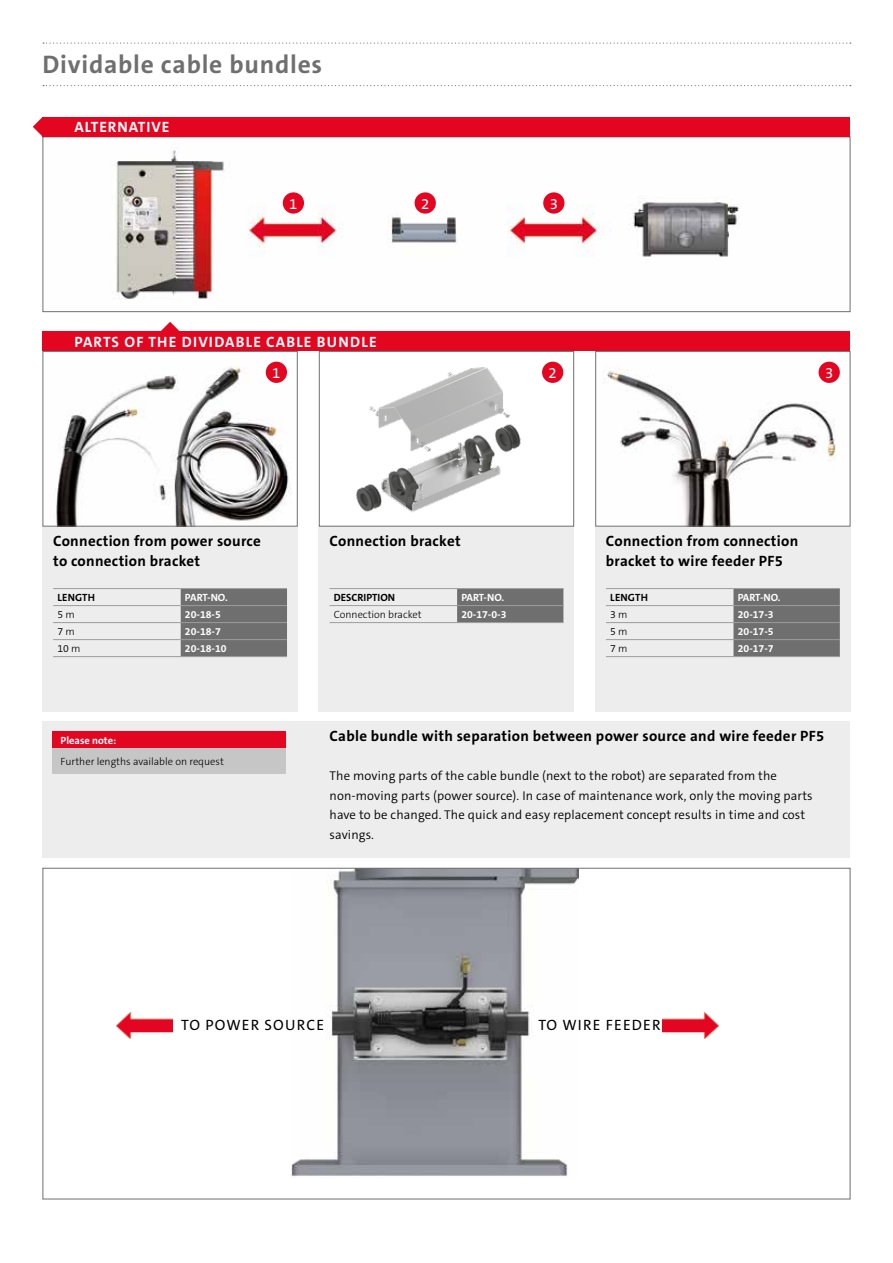
<style>
.page{position:relative;width:893px;height:1263px;background:#fff}
.page>*{position:absolute;margin:0;border:0;box-sizing:border-box;transform-origin:0 0}
.t1{font:700 25.5px "The Sans C5";letter-spacing:.03em;color:#706f6f}
.t2{font:700 15px/19.5px "The Sans C5";letter-spacing:.02em;color:#000}
.t3{font:700 15px "The Sans C5";letter-spacing:.08em;color:#fff}
.t4{font:15px "The Sans C5";letter-spacing:.08em;color:#000}
.t5{font:700 15px "The Sans C5";letter-spacing:.06em;color:#fff}
.t6{font:15px "The Sans C5";color:#fff}
.t7{font:300 12.75px/19.5px "The Sans C5";letter-spacing:.01em;color:#000}
.t8{font:700 10.5px "The Sans C5";color:#fff}
.t9{font:300 10.5px "The Sans C5";color:#000}
.t10{font:700 10.5px "The Sans C5";letter-spacing:.005em;color:#000}
.t11{font:300 10.5px "The Sans C5";color:#000}
.s1{font-style:inherit}
</style>
<div class="page">
<img style="left:292px;top:870px;width:286px;height:307px">
<div style="left:43px;top:722px;width:807px;height:136px;background:#ededed"></div>
<svg style="left:43px;top:43px;width:808px;height:1px"></svg>
<svg style="left:43px;top:85px;width:808px;height:1px"></svg>
<div style="left:43px;top:527px;width:255px;height:185px;background:#ededed"></div>
<div style="left:595px;top:527px;width:255px;height:185px;background:#ededed"></div>
<div style="left:319px;top:527px;width:255px;height:185px;background:#ededed"></div>
<div style="left:181px;top:589px;width:106px;height:67px;background:#706f6f"></div>
<hr style="left:53px;top:588px;width:128px;height:1px;background:#9d9d9c">
<hr style="left:181px;top:588px;width:106px;height:1px;background:#9d9d9c">
<hr style="left:53px;top:605px;width:128px;height:1px;background:#9d9d9c">
<hr style="left:181px;top:605px;width:106px;height:1px;background:#9d9d9c">
<hr style="left:53px;top:622px;width:128px;height:1px;background:#9d9d9c">
<hr style="left:181px;top:622px;width:106px;height:1px;background:#9d9d9c">
<hr style="left:53px;top:639px;width:128px;height:1px;background:#9d9d9c">
<hr style="left:53px;top:656px;width:128px;height:1px;background:#9d9d9c">
<hr style="left:181px;top:639px;width:106px;height:1px;background:#9d9d9c">
<hr style="left:181px;top:656px;width:106px;height:1px;background:#9d9d9c">
<div style="left:733px;top:589px;width:107px;height:67px;background:#706f6f"></div>
<hr style="left:606px;top:588px;width:127px;height:1px;background:#9d9d9c">
<hr style="left:733px;top:588px;width:107px;height:1px;background:#9d9d9c">
<hr style="left:606px;top:605px;width:127px;height:1px;background:#9d9d9c">
<hr style="left:733px;top:605px;width:107px;height:1px;background:#9d9d9c">
<hr style="left:606px;top:622px;width:127px;height:1px;background:#9d9d9c">
<hr style="left:733px;top:622px;width:107px;height:1px;background:#9d9d9c">
<hr style="left:606px;top:639px;width:127px;height:1px;background:#9d9d9c">
<hr style="left:606px;top:656px;width:127px;height:1px;background:#9d9d9c">
<hr style="left:733px;top:639px;width:107px;height:1px;background:#9d9d9c">
<hr style="left:733px;top:656px;width:107px;height:1px;background:#9d9d9c">
<div style="left:457px;top:589px;width:106px;height:33px;background:#706f6f"></div>
<hr style="left:330px;top:588px;width:127px;height:1px;background:#9d9d9c">
<hr style="left:457px;top:588px;width:106px;height:1px;background:#9d9d9c">
<hr style="left:330px;top:605px;width:127px;height:1px;background:#9d9d9c">
<hr style="left:457px;top:605px;width:106px;height:1px;background:#9d9d9c">
<hr style="left:330px;top:622px;width:127px;height:1px;background:#9d9d9c">
<hr style="left:457px;top:622px;width:106px;height:1px;background:#9d9d9c">
<img style="left:116px;top:147px;width:625px;height:153px">
<div style="left:43px;top:136px;width:807px;height:176px;border:1px solid #706f6f"></div>
<img style="left:56px;top:361px;width:235px;height:163px">
<div style="left:43px;top:351px;width:255px;height:175px;border:1px solid #706f6f"></div>
<img style="left:603px;top:361px;width:237px;height:163px">
<div style="left:595px;top:351px;width:255px;height:175px;border:1px solid #706f6f"></div>
<div style="left:43px;top:117px;width:807px;height:19px;background:#e40521"></div>
<svg style="left:160px;top:322px;width:20px;height:10px"></svg>
<div style="left:43px;top:332px;width:807px;height:19px;background:#e40521"></div>
<svg style="left:33px;top:117px;width:19px;height:20px"></svg>
<div style="left:266px;top:362px;width:21px;height:21px;background:#e40521;border-radius:50%"></div>
<div style="left:283px;top:192px;width:21px;height:22px;background:#e40521;border-radius:50%"></div>
<div style="left:819px;top:362px;width:21px;height:21px;background:#e40521;border-radius:50%"></div>
<div style="left:543px;top:192px;width:21px;height:22px;background:#e40521;border-radius:50%"></div>
<div style="left:542px;top:362px;width:21px;height:21px;background:#e40521;border-radius:50%"></div>
<div style="left:415px;top:192px;width:21px;height:22px;background:#e40521;border-radius:50%"></div>
<img style="left:116px;top:1013px;width:57px;height:25px">
<img style="left:662px;top:1013px;width:57px;height:25px">
<img style="left:356px;top:367px;width:165px;height:146px">
<div style="left:319px;top:351px;width:255px;height:175px;border:1px solid #706f6f"></div>
<div style="left:52px;top:731px;width:234px;height:17px;background:#e40521"></div>
<div style="left:52px;top:748px;width:234px;height:26px;background:#c6c6c6"></div>
<h1 class="t1" style="left:43px;top:48px;width:281px">Dividable cable bundles</h1>
<p class="t5" style="left:74px;top:117px;width:96px">ALTERNATIVE</p>
<p class="t6" style="left:289px;top:194px;width:10px">1</p>
<p class="t6" style="left:421px;top:194px;width:10px">2</p>
<p class="t3" style="left:75px;top:332px;width:304px">PARTS OF THE DIVIDABLE CABLE BUNDLE</p>
<p class="t6" style="left:272px;top:363px;width:10px">1</p>
<p class="t6" style="left:550px;top:194px;width:10px">3</p>
<p class="t6" style="left:549px;top:363px;width:10px">2</p>
<p class="t6" style="left:825px;top:363px;width:10px">3</p>
<p class="t2" style="left:53px;top:531px;width:209px">Connection from power source to connection bracket</p>
<p class="t10" style="left:57px;top:591px;width:39px">LENGTH</p>
<p class="t8" style="left:185px;top:591px;width:44px">PART-NO.</p>
<p class="t11" style="left:57px;top:608px;width:19px">5 <span class="s1">m</span></p>
<p class="t8" style="left:185px;top:608px;width:37px">20-18-5</p>
<p class="t11" style="left:57px;top:625px;width:19px">7 <span class="s1">m</span></p>
<p class="t8" style="left:185px;top:625px;width:37px">20-18-7</p>
<p class="t11" style="left:57px;top:642px;width:25px">10 <span class="s1">m</span></p>
<p class="t8" style="left:185px;top:642px;width:43px">20-18-10</p>
<p class="t2" style="left:330px;top:531px;width:133px">Connection bracket</p>
<p class="t10" style="left:334px;top:591px;width:63px">DESCRIPTION</p>
<p class="t8" style="left:461px;top:591px;width:44px">PART-NO.</p>
<p class="t9" style="left:334px;top:608px;width:89px">Connection bracket</p>
<p class="t8" style="left:461px;top:608px;width:47px">20-17-0-3</p>
<p class="t2" style="left:606px;top:531px;width:194px">Connection from connection bracket to wire feeder PF5</p>
<p class="t10" style="left:610px;top:591px;width:39px">LENGTH</p>
<p class="t8" style="left:738px;top:591px;width:44px">PART-NO.</p>
<p class="t11" style="left:610px;top:608px;width:19px">3 <span class="s1">m</span></p>
<p class="t8" style="left:738px;top:608px;width:37px">20-17-3</p>
<p class="t11" style="left:610px;top:625px;width:19px">5 <span class="s1">m</span></p>
<p class="t8" style="left:738px;top:625px;width:37px">20-17-5</p>
<p class="t11" style="left:610px;top:642px;width:19px">7 <span class="s1">m</span></p>
<p class="t8" style="left:738px;top:642px;width:37px">20-17-7</p>
<p class="t8" style="left:61px;top:733px;width:57px">Please note:</p>
<p class="t9" style="left:61px;top:754px;width:165px">Further lengths available on request</p>
<p class="t2" style="left:330px;top:726px;width:496px">Cable bundle with separation between power source and wire feeder PF5</p>
<p class="t7" style="left:330px;top:766px;width:485px">The moving parts of the cable bundle (next to the robot) are separated from the non-moving parts (power source). In case of maintenance work, only the moving parts have to be changed. The quick and easy replacement concept results in time and cost savings.</p>
<p class="t4" style="left:181px;top:1015px;width:144px">TO POWER SOURCE</p>
<p class="t4" style="left:538px;top:1015px;width:124px">TO WIRE FEEDER</p>
</div>
